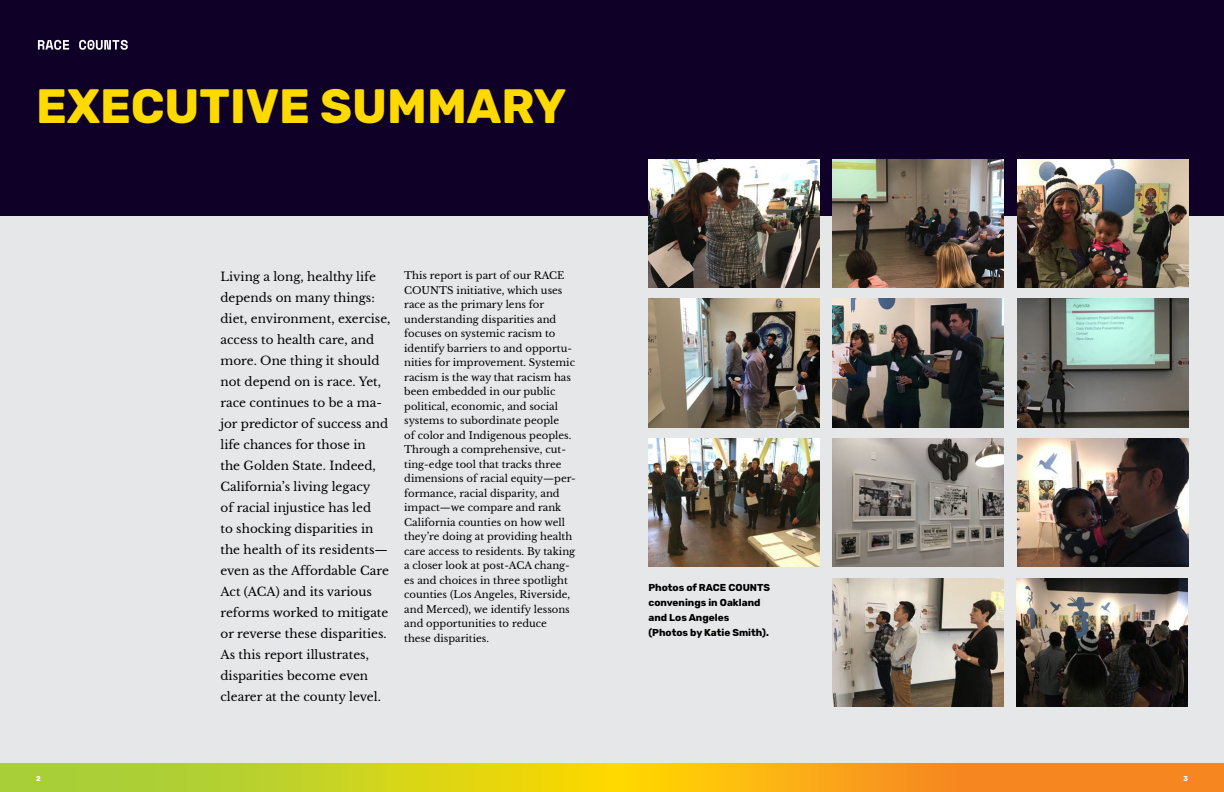
<style>
.page{position:relative;width:1224px;height:792px;background:#fff}
.page>*{position:absolute;margin:0;border:0;box-sizing:border-box;transform-origin:0 0}
.t1{font:700 48px "Rubik";color:#ffda00}
.t2{font:12px/21px "Libre Baskerville";color:#000}
.t3{font:10px/14.5px "Libre Baskerville";color:#000}
.t4{font:700 10px/15px "Rubik";color:#000}
.t5{font:700 7px "Rubik";color:#fff}
</style>
<div class="page">
<div style="left:0;top:0;width:612px;height:792px;background:#e6e7e8"></div>
<div style="left:612px;top:0;width:612px;height:792px;background:#e6e7e8"></div>
<svg style="left:0;top:763px;width:1224px;height:29px;background:#e0b81d"></svg>
<div style="left:0;top:0;width:1224px;height:216px;background:#0e0027"></div>
<svg style="left:54px;top:40px;width:74px;height:10px"></svg>
<img style="left:648px;top:439px;width:171px;height:128px">
<img style="left:648px;top:159px;width:171px;height:128px">
<img style="left:833px;top:299px;width:171px;height:128px">
<img style="left:833px;top:439px;width:171px;height:128px">
<img style="left:648px;top:299px;width:171px;height:128px">
<img style="left:833px;top:159px;width:171px;height:128px">
<img style="left:1017px;top:299px;width:171px;height:128px">
<img style="left:1017px;top:159px;width:171px;height:128px">
<img style="left:1017px;top:439px;width:171px;height:128px">
<img style="left:833px;top:578px;width:171px;height:129px">
<img style="left:1017px;top:578px;width:171px;height:129px">
<h1 class="t1" style="left:36px;top:79px;width:532px">EXECUTIVE SUMMARY</h1>
<p class="t2" style="left:220px;top:267px;width:172px">Living a long, healthy life depends on many things: diet, environment, exercise, access to health care, and more. One thing it should not depend on is race. Yet, race continues to be a ma&shy;jor predictor of success and life chances for those in<br>the Golden State. Indeed,<br>California’s living legacy<br>of racial injustice has led<br>to shocking disparities in the health of its residents— even as the Affordable Care<br>Act (ACA) and its various reforms worked to mitigate or reverse these disparities.<br>As this report illustrates, disparities become even clearer at the county level.</p>
<p class="t3" style="left:404px;top:269px;width:173px">This report is part of our RACE<br>COUNTS initiative, which uses race as the primary lens for understanding disparities and focuses on systemic racism to identify barriers to and opportu&shy;nities for improvement. Systemic racism is the way that racism has been embedded in our public political, economic, and social systems to subordinate people<br>of color and Indigenous peoples.<br>Through a comprehensive, cut&shy;ting-edge tool that tracks three dimensions of racial equity—per&shy;formance, racial disparity, and impact—we compare and rank<br>California counties on how well they’re doing at providing health care access to residents. By taking a closer look at post-ACA chang&shy;es and choices in three spotlight counties (Los Angeles, Riverside, and Merced), we identify lessons and opportunities to reduce these disparities.</p>
<p class="t4" style="left:648px;top:580px;width:123px">Photos of RACE COUNTS convenings in Oakland and Los Angeles (Photos by Katie Smith).</p>
<p class="t5" style="left:36px;top:774px;width:6px">2</p>
<p class="t5" style="left:1184px;top:774px;width:6px">3</p>
</div>
